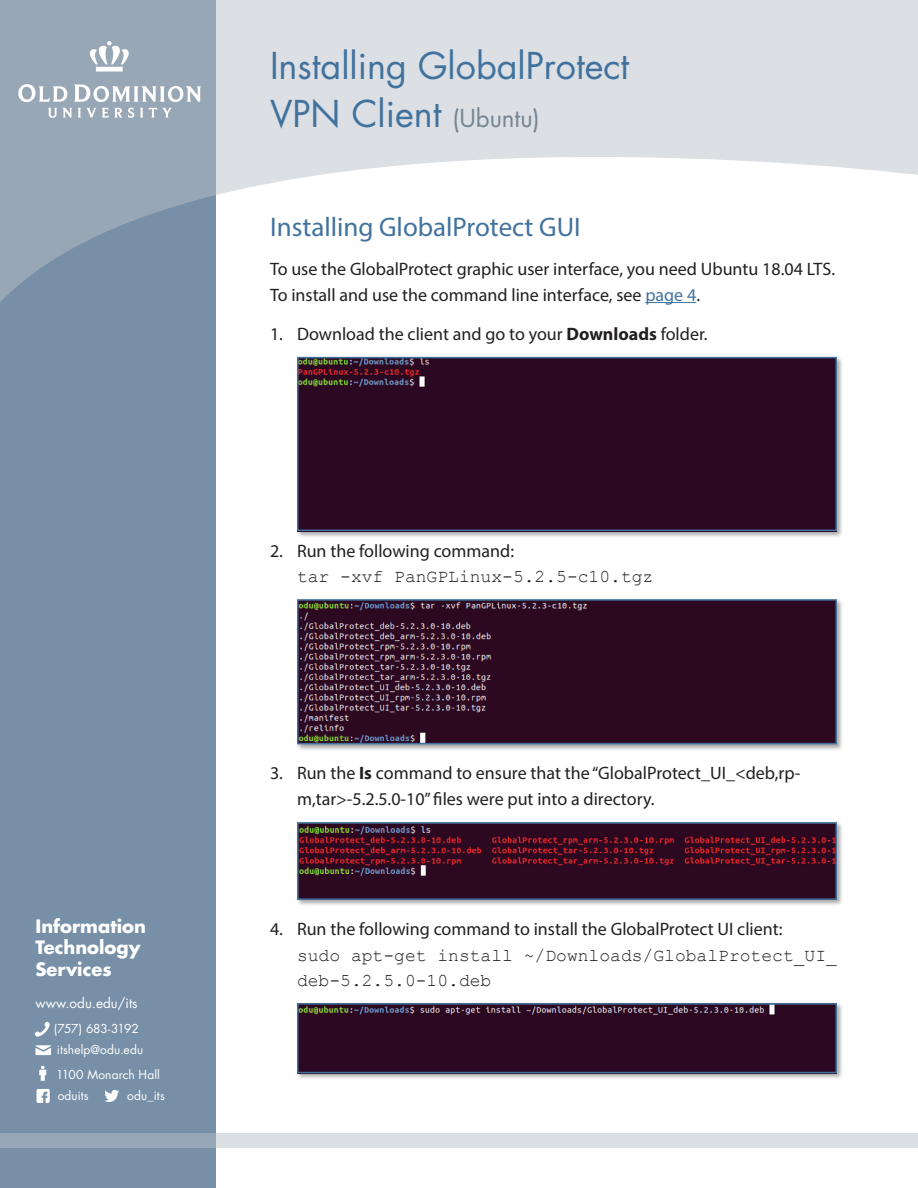
<style>
.page{position:relative;width:918px;height:1188px;background:#fff}
.page>*{position:absolute;margin:0;border:0;box-sizing:border-box;transform-origin:0 0}
.t1{font:36px/47.7px "Futura Std";color:#41729e}
.heading{font:27px "Myriad Pro";color:#41729e}
.body_copy{font:18px/25.5px "Myriad Pro";color:#231f20}
.body_copy-2{font:18px/25.5px "Courier New";color:#231f20}
.t2{font:700 18px "Futura Std";color:#fff}
.t3{font:13.5px "Futura Std";color:#fff}
.t4{font:12px "Futura Std";letter-spacing:.005em;color:#fff}
.t5{font:12px "Futura Std";letter-spacing:-.015em;color:#fff}
.s1{font-size:24px;color:#748593}
.s2{color:#41729e}
.s3{font-weight:700}
.s4{font-family:"Myriad Pro"}
</style>
<div class="page">
<div style="left:0;top:0;width:216px;height:1188px;background:#7890a7"></div>
<svg style="left:0;top:0;width:918px;height:302px"></svg>
<svg style="left:0;top:1133px;width:918px;height:15px;fill:#dcdfe3"></svg>
<svg style="left:34px;top:1021px;width:16px;height:16px"></svg>
<svg style="left:39px;top:1066px;width:7px;height:15px"></svg>
<svg style="left:104px;top:1090px;width:15px;height:12px"></svg>
<svg style="left:37px;top:1089px;width:13px;height:14px"></svg>
<svg style="left:35px;top:1045px;width:16px;height:10px"></svg>
<hr style="left:645px;top:302px;width:51px;height:1px;background:#41729e">
<div style="left:296px;top:356px;width:547px;height:182px;background:#231f20;opacity:.4"></div>
<div style="left:300px;top:360px;width:534px;height:168px;background:#2b0922"></div>
<div style="left:297px;top:357px;width:540px;height:174px;border:2px solid #41729e"></div>
<div style="left:296px;top:598px;width:547px;height:153px;background:#231f20;opacity:.4"></div>
<img style="left:300px;top:602px;width:534px;height:139px">
<div style="left:297px;top:599px;width:540px;height:145px;border:2px solid #41729e"></div>
<div style="left:296px;top:821px;width:547px;height:86px;background:#231f20;opacity:.4"></div>
<img style="left:300px;top:825px;width:534px;height:72px">
<div style="left:297px;top:822px;width:540px;height:78px;border:2px solid #41729e"></div>
<div style="left:296px;top:1002px;width:547px;height:78px;background:#231f20;opacity:.4"></div>
<div style="left:300px;top:1006px;width:534px;height:64px;background:#2b0922"></div>
<div style="left:297px;top:1003px;width:540px;height:70px;border:2px solid #41729e"></div>
<svg style="left:88px;top:41px;width:42px;height:31px"></svg>
<svg style="left:18px;top:84px;width:49px;height:18px"></svg>
<svg style="left:73px;top:85px;width:128px;height:17px"></svg>
<svg style="left:48px;top:108px;width:24px;height:10px"></svg>
<svg style="left:78px;top:108px;width:56px;height:10px"></svg>
<svg style="left:140px;top:108px;width:3px;height:10px"></svg>
<svg style="left:149px;top:108px;width:23px;height:10px"></svg>
<p class="t2" style="left:36px;top:914px;width:112px">Information</p>
<p class="t2" style="left:36px;top:936px;width:106px">Technology</p>
<p class="t2" style="left:36px;top:957px;width:78px">Services</p>
<p class="t3" style="left:36px;top:995px;width:104px">www.odu.edu/its</p>
<p class="t4" style="left:57px;top:1042px;width:88px">itshelp@odu.edu</p>
<p class="t5" style="left:54px;top:1020px;width:86px">(757) 683-3192</p>
<p class="t4" style="left:56px;top:1067px;width:105px">1100 Monarch Hall</p>
<p class="t4" style="left:58px;top:1088px;width:33px">oduits</p>
<p class="t4" style="left:127px;top:1088px;width:39px">odu_its</p>
<p class="t1" style="left:270px;top:42px;width:361px">Installing GlobalProtect<br>VPN Client <span class="s1">(Ubuntu)</span></p>
<p class="heading" style="left:270px;top:211px;width:312px">Installing GlobalProtect GUI</p>
<p class="body_copy" style="left:270px;top:256px;width:567px">To use the GlobalProtect graphic user interface, you need Ubuntu 18.04 LTS.<br>To install and use the command line interface, see <span class="s2">page 4</span>.</p>
<p class="body_copy" style="left:270px;top:321px;width:439px">1. Download the client and go to your <span class="s3">Downloads</span> folder.</p>
<p class="body_copy-2" style="left:297px;top:538px;width:358px;text-indent:-27px"><span class="s4">2. Run the following command:<br></span>tar -xvf PanGPLinux-5.2.5-c10.tgz</p>
<p class="body_copy" style="left:297px;top:760px;width:505px;text-indent:-27px">3. Run the <span class="s3">Is</span> command to ensure that the “GlobalProtect_UI_&lt;deb,rp&shy;m,tar&gt;-5.2.5.0-10” files were put into a directory.</p>
<p class="body_copy-2" style="left:297px;top:916px;width:542px;text-indent:-27px"><span class="s4">4. Run the following command to install the GlobalProtect UI client:<br></span>sudo apt-get install ~/Downloads/GlobalProtect_UI_ deb-5.2.5.0-10.deb</p>
</div>
